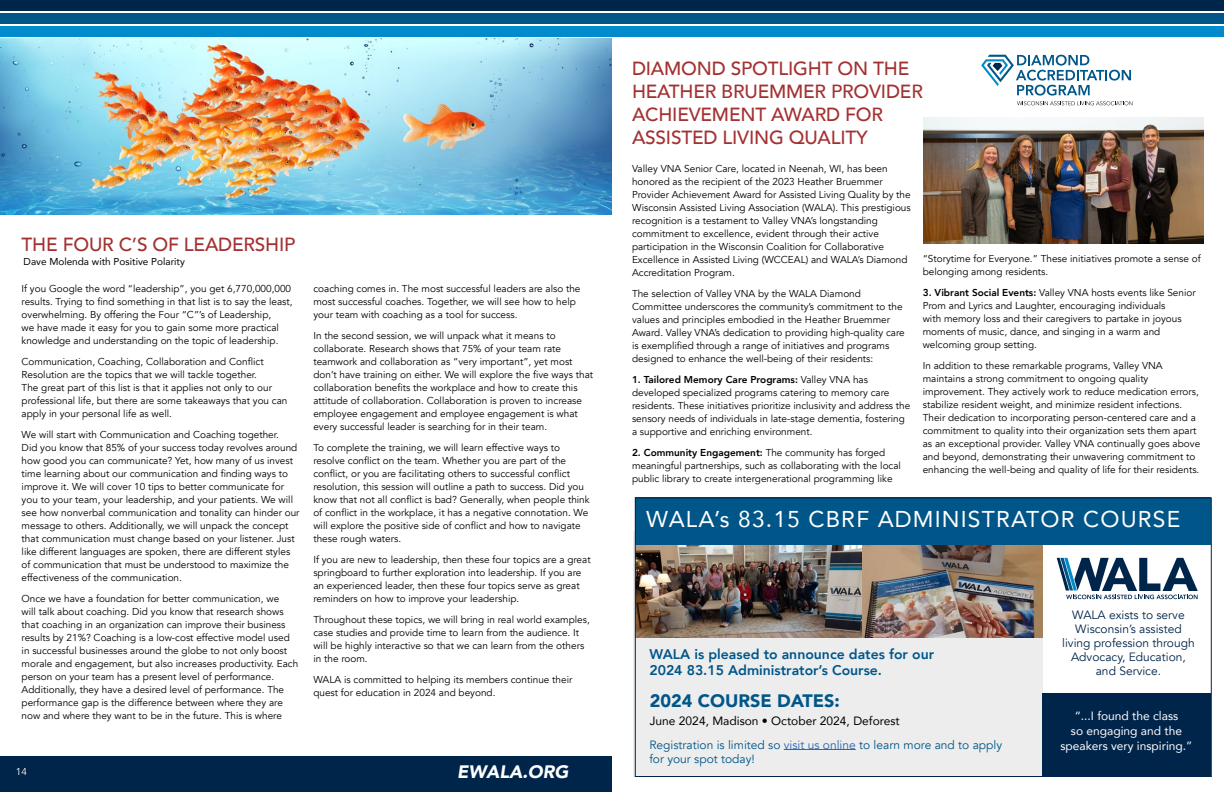
<style>
.page{position:relative;width:1224px;height:792px;background:#fff}
.page>*{position:absolute;margin:0;border:0;box-sizing:border-box;transform-origin:0 0}
.t1{font:22.8px "Avenir";letter-spacing:.05em;color:#fff}
.t2{font:500 19px/23px "Avenir";letter-spacing:-.01em;color:#a33132}
.t3{font:900 18px "Avenir";color:#005689}
.t4{font:italic 900 18px "Avenir";color:#fff}
.t5{font:800 14px/16px "Avenir";color:#005689}
.t6{font:12px/14px "Avenir";color:#00254a;text-align:center}
.t7{font:12px/14px "Avenir";color:#005689}
.t8{font:12px/15px "Avenir";color:#fff;text-align:center}
.t9{font:12px "Avenir";color:#000}
.t10{font:10px/13px "Avenir";color:#000}
.t11{font:10px "Avenir";color:#000}
.t12{font:10px "Avenir";color:#fff}
.s1{font-family:"Helvetica Neue";font-weight:100;font-size:9px;color:#000}
.s2{font-weight:800}
.s3{color:#2764b0}
</style>
<div class="page">
<div style="left:0;top:0;width:1224px;height:11px;background:#00254a"></div>
<div style="left:0;top:13px;width:1224px;height:11px;background:#005689"></div>
<div style="left:0;top:26px;width:1224px;height:11px;background:#008ccc"></div>
<div style="left:634px;top:532px;width:409px;height:245px;background:#ededed"></div>
<img style="left:637px;top:545px;width:226px;height:92px">
<img style="left:863px;top:545px;width:179px;height:92px">
<div style="left:635px;top:497px;width:576px;height:48px;background:#005689"></div>
<hr style="left:784px;top:749px;width:72px;height:1px;background:#2764b0">
<svg style="left:1057px;top:558px;width:141px;height:41px"></svg>
<div style="left:1042px;top:693px;width:169px;height:84px;background:#00254a"></div>
<div style="left:0;top:756px;width:612px;height:36px;background:#00254a"></div>
<img style="left:0;top:38px;width:612px;height:176px">
<svg style="left:981px;top:55px;width:151px;height:50px"></svg>
<img style="left:924px;top:118px;width:280px;height:125px">
<h2 class="t2" style="left:22px;top:232px;width:275px">THE FOUR C’S OF LEADERSHIP</h2>
<p class="t10" style="left:22px;top:282px;width:273px">If you Google the word “leadership”, you get 6,770,000,000 results. Trying to find something in that list is to say the least, overwhelming. By offering the Four “C”’s of Leadership,<br>we have made it easy for you to gain some more practical knowledge and understanding on the topic of leadership.</p>
<p class="t10" style="left:22px;top:355px;width:267px">Communication, Coaching, Collaboration and Conflict Resolution are the topics that we will tackle together.<br>The great part of this list is that it applies not only to our professional life, but there are some takeaways that you can apply in your personal life as well.</p>
<p class="t10" style="left:22px;top:428px;width:279px">We will start with Communication and Coaching together.<br>Did you know that 85% of your success today revolves around how good you can communicate? Yet, how many of us invest time learning about our communication and finding ways to improve it. We will cover 10 tips to better communicate for you to your team, your leadership, and your patients. We will see how nonverbal communication and tonality can hinder our message to others. Additionally, we will unpack the concept that communication must change based on your listener. Just like different languages are spoken, there are different styles of communication that must be understood to maximize the effectiveness of the communication.</p>
<p class="t10" style="left:22px;top:592px;width:278px">Once we have a foundation for better communication, we<br>will talk about coaching. Did you know that research shows that coaching in an organization can improve their business results by 21%? Coaching is a low-cost effective model used in successful businesses around the globe to not only boost morale and engagement, but also increases productivity. Each person on your team has a present level of performance.<br>Additionally, they have a desired level of performance. The performance gap is the difference between where they are now and where they want to be in the future. This is where</p>
<p class="t11" style="left:24px;top:253px;width:163px">Dave Molenda with Positive Polarity</p>
<p class="t10" style="left:313px;top:282px;width:269px">coaching comes in. The most successful leaders are also the most successful coaches. Together, we will see how to help your team with coaching as a tool for success.</p>
<p class="t10" style="left:313px;top:329px;width:281px">In the second session, we will unpack what it means to collaborate. Research shows that 75% of your team rate teamwork and collaboration as “very important”, yet most don’t have training on either. We will explore the five ways that collaboration benefits the workplace and how to create this attitude of collaboration. Collaboration is proven to increase employee engagement and employee engagement is what every successful leader is searching for in their team.</p>
<p class="t10" style="left:313px;top:441px;width:278px">To complete the training, we will learn effective ways to resolve conflict on the team. Whether you are part of the conflict, or you are facilitating others to successful conflict resolution, this session will outline a path to success. Did you know that not all conflict is bad? Generally, when people think of conflict in the workplace, it has a negative connotation. We will explore the positive side of conflict and how to navigate these rough waters.</p>
<p class="t10" style="left:313px;top:553px;width:279px">If you are new to leadership, then these four topics are a great springboard to further exploration into leadership. If you are an experienced leader, then these four topics serve as great reminders on how to improve your leadership.</p>
<p class="t10" style="left:313px;top:613px;width:278px">Throughout these topics, we will bring in real world examples, case studies and provide time to learn from the audience. It will be highly interactive so that we can learn from the others in the room.</p>
<p class="t10" style="left:313px;top:673px;width:261px">WALA is committed to helping its members continue their quest for education in 2024 and beyond.</p>
<p class="t12" style="left:16px;top:766px;width:13px">1 4<span class="s1">6</span></p>
<h3 class="t4" style="left:457px;top:757px;width:113px">EWALA.ORG</h3>
<h2 class="t2" style="left:632px;top:56px;width:292px">DIAMOND SPOTLIGHT ON THE<br>HEATHER BRUEMMER PROVIDER<br>ACHIEVEMENT AWARD FOR<br>ASSISTED LIVING QUALITY</h2>
<p class="t10" style="left:632px;top:163px;width:280px">Valley VNA Senior Care, located in Neenah, WI, has been honored as the recipient of the 2023 Heather Bruemmer Provider Achievement Award for Assisted Living Quality by the Wisconsin Assisted Living Association (WALA). This prestigious recognition is a testament to Valley VNA’s longstanding commitment to excellence, evident through their active participation in the Wisconsin Coalition for Collaborative Excellence in Assisted Living (WCCEAL) and WALA’s Diamond Accreditation Program.</p>
<p class="t10" style="left:632px;top:288px;width:274px">The selection of Valley VNA by the WALA Diamond Committee underscores the community’s commitment to the values and principles embodied in the Heather Bruemmer Award. Valley VNA’s dedication to providing high-quality care is exemplified through a range of initiatives and programs designed to enhance the well-being of their residents:</p>
<p class="t10" style="left:632px;top:374px;width:280px"><span class="s2">1. Tailored Memory Care Programs:</span> Valley VNA has developed specialized programs catering to memory care residents. These initiatives prioritize inclusivity and address the sensory needs of individuals in late-stage dementia, fostering a supportive and enriching environment.</p>
<p class="t10" style="left:632px;top:447px;width:271px"><span class="s2">2. Community Engagement:</span> The community has forged meaningful partnerships, such as collaborating with the local public library to create intergenerational programming like</p>
<p class="t10" style="left:923px;top:253px;width:279px">“Storytime for Everyone.” These initiatives promote a sense of belonging among residents.</p>
<p class="t10" style="left:923px;top:287px;width:274px"><span class="s2">3. Vibrant Social Events:</span> Valley VNA hosts events like Senior Prom and Lyrics and Laughter, encouraging individuals<br>with memory loss and their caregivers to partake in joyous moments of music, dance, and singing in a warm and welcoming group setting.</p>
<p class="t10" style="left:923px;top:360px;width:279px">In addition to these remarkable programs, Valley VNA maintains a strong commitment to ongoing quality improvement. They actively work to reduce medication errors, stabilize resident weight, and minimize resident infections.<br>Their dedication to incorporating person-centered care and a commitment to quality into their organization sets them apart as an exceptional provider. Valley VNA continually goes above and beyond, demonstrating their unwavering commitment to enhancing the well-being and quality of life for their residents.</p>
<h1 class="t1" style="left:646px;top:501px;width:536px">WALA’s 83.15 CBRF ADMINISTRATOR COURSE</h1>
<h3 class="t5" style="left:649px;top:646px;width:286px">WALA is pleased to announce dates for our<br>2024 83.15 Administrator’s Course.</h3>
<h3 class="t3" style="left:650px;top:685px;width:191px">2024 COURSE DATES:</h3>
<p class="t9" style="left:650px;top:711px;width:251px">June 2024, Madison • October 2024, Deforest</p>
<p class="t7" style="left:649px;top:738px;width:354px">Registration is limited so <span class="s3">visit us online</span> to learn more and to apply for your spot today!</p>
<p class="t6" style="left:1062px;top:608px;width:134px">WALA exists to serve<br>Wisconsin’s assisted living profession through<br>Advocacy, Education, and Service.</p>
<p class="t8" style="left:1060px;top:708px;width:134px">“...I found the class<br>so engaging and the speakers very inspiring.”</p>
</div>
